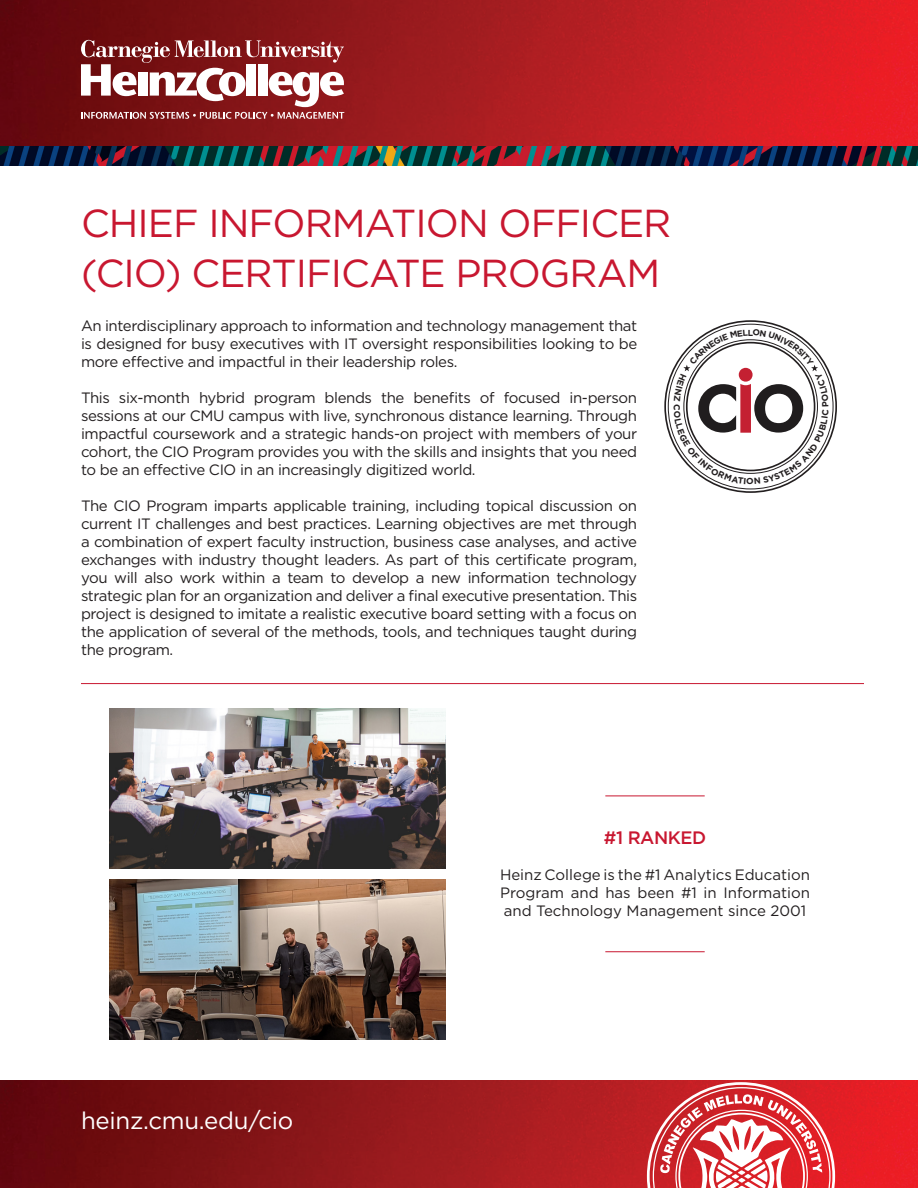
<style>
.page{position:relative;width:918px;height:1188px;background:#fff}
.page>*{position:absolute;margin:0;border:0;box-sizing:border-box;transform-origin:0 0}
.t1{font:39px/49.5px "Gotham";letter-spacing:-.025em;color:#c81730}
.t2{font:24px "Gotham";letter-spacing:-.01em;color:#fff}
.t3{font:500 18px "Gotham";letter-spacing:-.025em;color:#c81730}
.t4{font:15px/18px "Gotham";letter-spacing:-.025em;color:#231f20;text-align:justify}
.t5{font:700 8.85px "Gotham";color:#231f20}
.t6{font:700 8.7px "Gotham";color:#231f20}
</style>
<div class="page">
<img style="left:110px;top:708px;width:336px;height:161px">
<hr style="left:81px;top:683px;width:783px;height:1px;background:#c81730">
<hr style="left:605px;top:796px;width:100px;height:1px;background:#c81730">
<hr style="left:605px;top:951px;width:100px;height:1px;background:#c81730">
<img style="left:0;top:0;width:918px;height:146px">
<svg style="left:81px;top:40px;width:263px;height:79px"></svg>
<img style="left:0;top:146px;width:918px;height:19px">
<img style="left:110px;top:879px;width:335px;height:161px">
<img style="left:0;top:1080px;width:918px;height:108px">
<svg style="left:647px;top:1082px;width:188px;height:106px"></svg>
<svg style="left:674px;top:329px;width:155px;height:155px"></svg>
<p class="t1" style="left:81px;top:198px;width:592px">CHIEF INFORMATION OFFICER (CIO) CERTIFICATE PROGRAM</p>
<p class="t4" style="left:81px;top:316px;width:558px">An interdisciplinary approach to information and technology management that is designed for busy executives with IT oversight responsibilities looking to be more effective and impactful in their leadership roles.</p>
<p class="t4" style="left:81px;top:388px;width:558px">This six-month hybrid program blends the benefits of focused in-person sessions at our CMU campus with live, synchronous distance learning. Through impactful coursework and a strategic hands-on project with members of your cohort, the CIO Program provides you with the skills and insights that you need to be an effective CIO in an increasingly digitized world.</p>
<p class="t4" style="left:81px;top:496px;width:558px">The CIO Program imparts applicable training, including topical discussion on current IT challenges and best practices. Learning objectives are met through a combination of expert faculty instruction, business case analyses, and active exchanges with industry thought leaders. As part of this certificate program, you will also work within a team to develop a new information technology strategic plan for an organization and deliver a final executive presentation. This project is designed to imitate a realistic executive board setting with a focus on the application of several of the methods, tools, and techniques taught during the program.</p>
<p class="t5" style="left:683px;top:404px;width:8px;rotate:90deg">C</p>
<p class="t6" style="left:748px;top:327px;width:7px">L</p>
<p class="t2" style="left:81px;top:1105px;width:214px">heinz.cmu.edu/cio</p>
<p class="t3" style="left:604px;top:826px;width:104px">#1 RANKED</p>
<p class="t4" style="left:500px;top:865px;width:311px">Heinz College is the #1 Analytics Education Program and has been #1 in Information and Technology Management since 2001</p>
</div>
